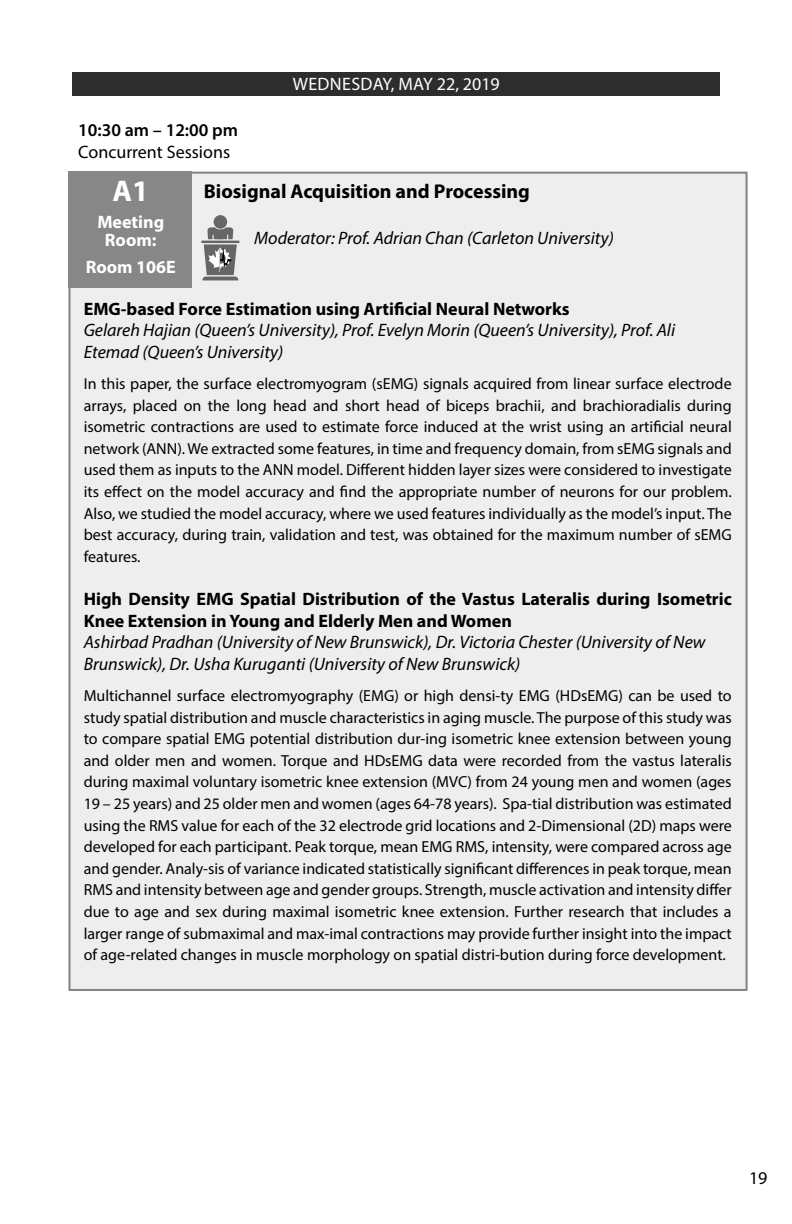
<style>
.page{position:relative;width:792px;height:1224px;background:#fff}
.page>*{position:absolute;margin:0;border:0;box-sizing:border-box;transform-origin:0 0}
.t1{font:700 30px "Myriad Pro";color:#fff}
.t2{font:700 20px "Myriad Pro";color:#000}
.t3{font:italic 18px/21.6px "Myriad Pro";color:#000}
.t4{font:700 18px/21.6px "Myriad Pro";color:#000}
.t5{font:18px "Myriad Pro";color:#000}
.t6{font:700 18px/18px "Myriad Pro";color:#fff;text-align:center}
.t7{font:18px "Myriad Pro";letter-spacing:.01em;color:#fff}
.t8{font:600 18px "Myriad Pro";color:#000}
.t9{font:16px/21.6px "Myriad Pro";color:#000;text-align:justify}
</style>
<div class="page">
<div style="left:69px;top:173px;width:678px;height:817px;background:#eee"></div>
<div style="left:68px;top:171px;width:124px;height:117px;background:#878787"></div>
<div style="left:214px;top:215px;width:13px;height:14px;background:#666;border-radius:50%"></div>
<svg style="left:201px;top:227px;width:39px;height:53px"></svg>
<div style="left:72px;top:72px;width:648px;height:24px;background:#2d2d2d"></div>
<p class="t7" style="left:293px;top:77px;width:209px">WEDNESDAY, MAY 22, 2019</p>
<p class="t8" style="left:78px;top:123px;width:161px">10:30 am – 12:00 pm</p>
<p class="t5" style="left:78px;top:145px;width:153px">Concurrent Sessions</p>
<p class="t2" style="left:204px;top:184px;width:328px">Biosignal Acquisition and Processing</p>
<h1 class="t1" style="left:113px;top:180px;width:38px">A1</h1>
<p class="t6" style="left:97px;top:215px;width:68px">Meeting<br>Room:</p>
<p class="t6" style="left:86px;top:260px;width:92px">Room 106E</p>
<p class="t3" style="left:254px;top:228px;width:361px">Moderator: Prof. Adrian Chan (Carleton University)</p>
<p class="t4" style="left:84px;top:299px;width:487px">EMG-based Force Estimation using Artificial Neural Networks</p>
<p class="t3" style="left:84px;top:321px;width:593px">Gelareh Hajian (Queen’s University), Prof. Evelyn Morin (Queen’s University), Prof. Ali<br>Etemad (Queen’s University)</p>
<p class="t9" style="left:84px;top:374px;width:650px">In this paper, the surface electromyogram (sEMG) signals acquired from linear surface electrode arrays, placed on the long head and short head of biceps brachii, and brachioradialis during isometric contractions are used to estimate force induced at the wrist using an artificial neural network (ANN). We extracted some features, in time and frequency domain, from sEMG signals and used them as inputs to the ANN model. Different hidden layer sizes were considered to investigate its effect on the model accuracy and find the appropriate number of neurons for our problem.<br>Also, we studied the model accuracy, where we used features individually as the model’s input. The best accuracy, during train, validation and test, was obtained for the maximum number of sEMG features.</p>
<p class="t4" style="left:84px;top:590px;width:650px">High Density EMG Spatial Distribution of the Vastus Lateralis during Isometric<br>Knee Extension in Young and Elderly Men and Women</p>
<p class="t3" style="left:84px;top:633px;width:623px">Ashirbad Pradhan (University of New Brunswick), Dr. Victoria Chester (University of New<br>Brunswick), Dr. Usha Kuruganti (University of New Brunswick)</p>
<p class="t9" style="left:84px;top:686px;width:650px">Multichannel surface electromyography (EMG) or high densi-ty EMG (HDsEMG) can be used to study spatial distribution and muscle characteristics in aging muscle. The purpose of this study was to compare spatial EMG potential distribution dur-ing isometric knee extension between young and older men and women. Torque and HDsEMG data were recorded from the vastus lateralis during maximal voluntary isometric knee extension (MVC) from 24 young men and women (ages 19 – 25 years) and 25 older men and women (ages 64-78 years). Spa-tial distribution was estimated using the RMS value for each of the 32 electrode grid locations and 2-Dimensional (2D) maps were developed for each participant. Peak torque, mean EMG RMS, intensity, were compared across age and gender. Analy-sis of variance indicated statistically significant differences in peak torque, mean RMS and intensity between age and gender groups. Strength, muscle activation and intensity differ due to age and sex during maximal isometric knee extension. Further research that includes a larger range of submaximal and max-imal contractions may provide further insight into the impact of age-related changes in muscle morphology on spatial distri-bution during force development.</p>
<p class="t5" style="left:749px;top:1171px;width:20px">19</p>
</div>
